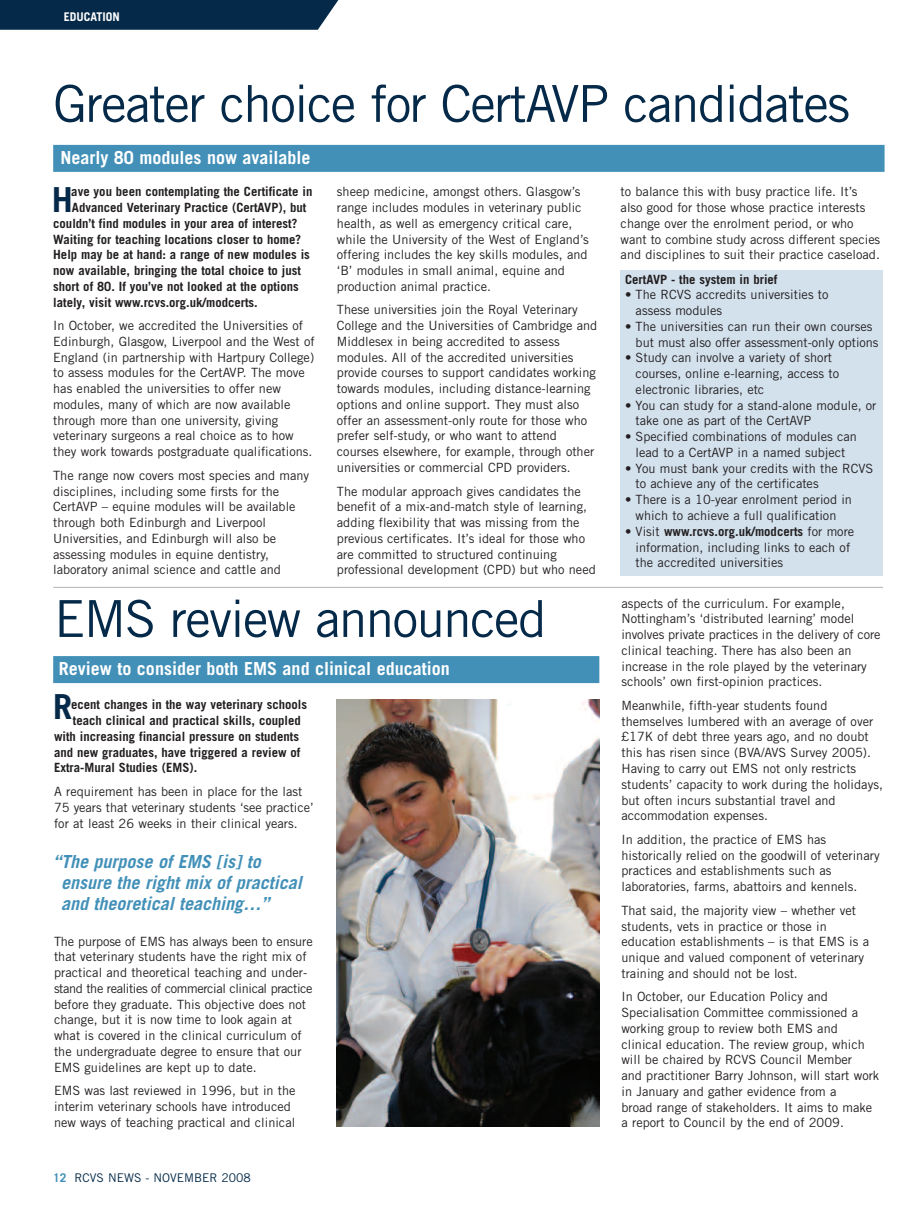
<style>
.page{position:relative;width:915px;height:1212px;background:#fff}
.page>*{position:absolute;margin:0;border:0;box-sizing:border-box;transform-origin:0 0}
.t1{font:51px "Trade Gothic";letter-spacing:-.03em;color:#052a49}
.t2{font:700 34.5px "Trade Gothic";color:#052a49}
.t3{font:italic 700 18px/21px "Trade Gothic";color:#4290b8}
.t4{font:700 18px "Trade Gothic";color:#fff}
.t5{font:12.75px/15.8px "Trade Gothic";color:#231f20}
.t6{font:700 12.75px "Trade Gothic";color:#231f20}
.t7{font:12px "Trade Gothic";color:#052a49}
.t8{font:700 12px "Trade Gothic";color:#fff}
.s1{font-weight:700;color:#4290b8}
.s2{font-weight:700}
</style>
<div class="page">
<div style="left:0;top:0;width:339px;height:30px;background:#052a49"></div>
<div style="left:53px;top:145px;width:831px;height:27px;background:#4290b8"></div>
<hr style="left:53px;top:587px;width:829px;height:1px;background:#b2b3b7">
<div style="left:620px;top:270px;width:262px;height:305px;background:#d3e1ed"></div>
<div style="left:53px;top:656px;width:546px;height:27px;background:#4290b8"></div>
<img style="left:337px;top:699px;width:262px;height:428px">
<p class="t8" style="left:64px;top:13px;width:58px">EDUCATION</p>
<h1 class="t1" style="left:53px;top:85px;width:798px">Greater choice for CertAVP candidates</h1>
<h3 class="t4" style="left:60px;top:151px;width:252px">Nearly 80 modules now available</h3>
<p class="t6" style="left:71px;top:187px;width:242px">ave you been contemplating the Certificate in</p>
<p class="t6" style="left:72px;top:203px;width:236px">Advanced Veterinary Practice (CertAVP), but</p>
<p class="t6" style="left:53px;top:219px;width:246px">couldn’t find modules in your area of interest?</p>
<p class="t6" style="left:53px;top:234px;width:249px">Waiting for teaching locations closer to home?</p>
<p class="t6" style="left:53px;top:250px;width:258px">Help may be at hand: a range of new modules is</p>
<p class="t6" style="left:53px;top:266px;width:249px">now available, bringing the total choice to just</p>
<p class="t6" style="left:53px;top:282px;width:247px">short of 80. If you’ve not looked at the options</p>
<p class="t6" style="left:53px;top:297px;width:206px">lately, visit www.rcvs.org.uk/modcerts.</p>
<p class="t5" style="left:53px;top:319px;width:263px">In October, we accredited the Universities of Edinburgh, Glasgow, Liverpool and the West of England (in partnership with Hartpury College) to assess modules for the CertAVP. The move has enabled the universities to offer new modules, many of which are now available through more than one university, giving veterinary surgeons a real choice as to how they work towards postgraduate qualifications.</p>
<p class="t5" style="left:53px;top:469px;width:257px">The range now covers most species and many disciplines, including some firsts for the CertAVP – equine modules will be available through both Edinburgh and Liverpool Universities, and Edinburgh will also be assessing modules in equine dentistry, laboratory animal science and cattle and</p>
<h2 class="t2" style="left:52px;top:187px;width:23px">H</h2>
<p class="t5" style="left:337px;top:185px;width:253px">sheep medicine, amongst others. Glasgow’s range includes modules in veterinary public health, as well as emergency critical care, while the University of the West of England’s offering includes the key skills modules, and ‘B’ modules in small animal, equine and production animal practice.</p>
<p class="t5" style="left:337px;top:303px;width:262px">These universities join the Royal Veterinary College and the Universities of Cambridge and Middlesex in being accredited to assess modules. All of the accredited universities provide courses to support candidates working towards modules, including distance-learning options and online support. They must also offer an assessment-only route for those who prefer self-study, or who want to attend courses elsewhere, for example, through other universities or commercial CPD providers.</p>
<p class="t5" style="left:337px;top:484px;width:260px">The modular approach gives candidates the benefit of a mix-and-match style of learning, adding flexibility that was missing from the previous certificates. It’s ideal for those who are committed to structured continuing professional development (CPD) but who need</p>
<h1 class="t1" style="left:54px;top:600px;width:493px">EMS review announced</h1>
<h3 class="t4" style="left:59px;top:662px;width:392px">Review to consider both EMS and clinical education</h3>
<h2 class="t2" style="left:53px;top:694px;width:21px">R</h2>
<p class="t6" style="left:71px;top:700px;width:237px">ecent changes in the way veterinary schools</p>
<p class="t6" style="left:73px;top:716px;width:229px">teach clinical and practical skills, coupled</p>
<p class="t6" style="left:54px;top:732px;width:246px">with increasing financial pressure on students</p>
<p class="t6" style="left:54px;top:747px;width:248px">and new graduates, have triggered a review of</p>
<p class="t6" style="left:54px;top:763px;width:145px">Extra-Mural Studies (EMS).</p>
<p class="t5" style="left:54px;top:785px;width:261px">A requirement has been in place for the last<br>75 years that veterinary students ‘see practice’ for at least 26 weeks in their clinical years.</p>
<h3 class="t3" style="left:61px;top:852px;width:242px;text-indent:-8px">“The purpose of EMS [is] to ensure the right mix of practical and theoretical teaching…”</h3>
<p class="t5" style="left:54px;top:934px;width:260px">The purpose of EMS has always been to ensure that veterinary students have the right mix of practical and theoretical teaching and under&shy;stand the realities of commercial clinical practice before they graduate. This objective does not change, but it is now time to look again at what is covered in the clinical curriculum of the undergraduate degree to ensure that our EMS guidelines are kept up to date.</p>
<p class="t5" style="left:54px;top:1084px;width:243px">EMS was last reviewed in 1996, but in the interim veterinary schools have introduced new ways of teaching practical and clinical</p>
<p class="t7" style="left:53px;top:1174px;width:199px"><span class="s1">12</span> RCVS NEWS - NOVEMBER 2008</p>
<p class="t5" style="left:620px;top:185px;width:261px">to balance this with busy practice life. It’s also good for those whose practice interests change over the enrolment period, or who want to combine study across different species and disciplines to suit their practice caseload.</p>
<p class="t6" style="left:625px;top:274px;width:154px">CertAVP - the system in brief</p>
<p class="t5" style="left:635px;top:288px;width:194px;text-indent:-10px">• The RCVS accredits universities to assess modules</p>
<p class="t5" style="left:635px;top:320px;width:244px;text-indent:-10px">• The universities can run their own courses but must also offer assessment-only options</p>
<p class="t5" style="left:635px;top:351px;width:205px;text-indent:-10px">• Study can involve a variety of short courses, online e-learning, access to electronic libraries, etc</p>
<p class="t5" style="left:635px;top:398px;width:242px;text-indent:-10px">• You can study for a stand-alone module, or take one as part of the CertAVP</p>
<p class="t5" style="left:625px;top:430px;width:233px;text-align:center">• Specified combinations of modules can lead to a CertAVP in a named subject</p>
<p class="t5" style="left:635px;top:461px;width:239px;text-indent:-10px">• You must bank your credits with the RCVS to achieve any of the certificates</p>
<p class="t5" style="left:625px;top:493px;width:228px;text-align:center">• There is a 10-year enrolment period in which to achieve a full qualification</p>
<p class="t5" style="left:635px;top:524px;width:220px;text-indent:-10px">• Visit <span class="s2">www.rcvs.org.uk/modcerts</span> for more information, including links to each of the accredited universities</p>
<p class="t5" style="left:621px;top:596px;width:260px">aspects of the curriculum. For example, Nottingham’s ‘distributed learning’ model involves private practices in the delivery of core clinical teaching. There has also been an increase in the role played by the veterinary schools’ own first-opinion practices.</p>
<p class="t5" style="left:621px;top:699px;width:263px">Meanwhile, fifth-year students found themselves lumbered with an average of over £17K of debt three years ago, and no doubt this has risen since (BVA/AVS Survey 2005).<br>Having to carry out EMS not only restricts students’ capacity to work during the holidays, but often incurs substantial travel and accommodation expenses.</p>
<p class="t5" style="left:621px;top:833px;width:260px">In addition, the practice of EMS has historically relied on the goodwill of veterinary practices and establishments such as laboratories, farms, abattoirs and kennels.</p>
<p class="t5" style="left:621px;top:903px;width:249px">That said, the majority view – whether vet students, vets in practice or those in education establishments – is that EMS is a unique and valued component of veterinary training and should not be lost.</p>
<p class="t5" style="left:621px;top:990px;width:259px">In October, our Education Policy and Specialisation Committee commissioned a working group to review both EMS and clinical education. The review group, which will be chaired by RCVS Council Member<br>and practitioner Barry Johnson, will start work in January and gather evidence from a<br>broad range of stakeholders. It aims to make a report to Council by the end of 2009.</p>
</div>
